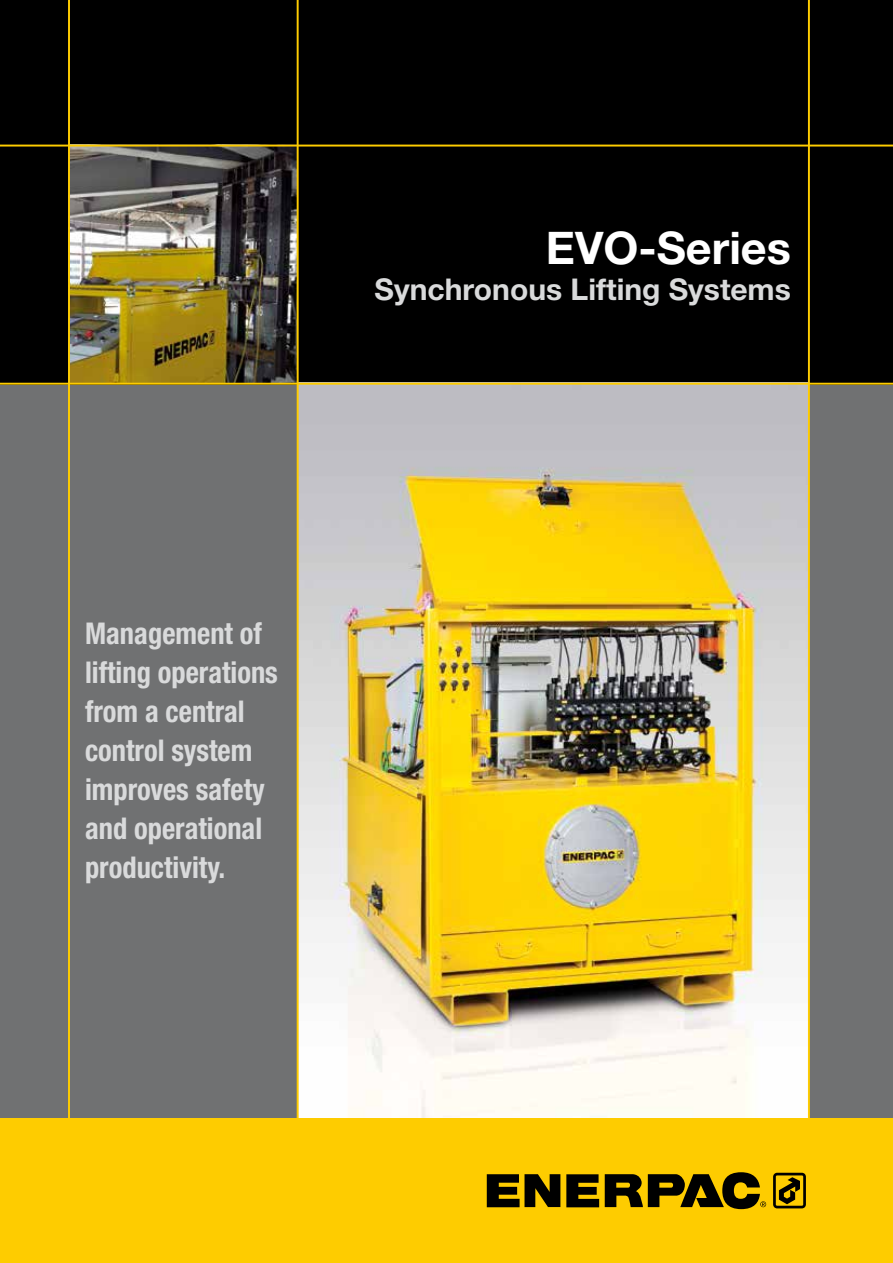
<style>
.page{position:relative;width:893px;height:1263px;background:#fff}
.page>*{position:absolute;margin:0;border:0;box-sizing:border-box;transform-origin:0 0}
.t1{font:700 45px "Helvetica Neue LTW1 G";color:#fff}
.t2{font:700 condensed 30px/39px "Helvetica Neue LTW1 G";color:#d9dadb;scale:.95 1}
.t3{font:700 30px "Helvetica Neue LTW1 G";color:#d9dadb}
</style>
<div class="page">
<div style="left:0;top:0;width:893px;height:404px;background:#000"></div>
<div style="left:0;top:385px;width:893px;height:733px;background:#707172"></div>
<img style="left:299px;top:385px;width:509px;height:733px">
<img style="left:70px;top:147px;width:227px;height:236px">
<hr style="left:297px;top:0;width:2px;height:1135px;background:#fecc00">
<hr style="left:68px;top:0;width:2px;height:1135px;background:#fecc00">
<hr style="left:0;top:383px;width:893px;height:2px;background:#fecc00">
<hr style="left:0;top:145px;width:893px;height:2px;background:#fecc00">
<div style="left:0;top:1118px;width:893px;height:145px;background:#fecc00"></div>
<svg style="left:773px;top:1173px;width:33px;height:35px"></svg>
<svg style="left:487px;top:1174px;width:73px;height:33px"></svg>
<svg style="left:566px;top:1174px;width:33px;height:33px"></svg>
<svg style="left:605px;top:1172px;width:161px;height:37px"></svg>
<hr style="left:808px;top:0;width:2px;height:1127px;background:#fecc00">
<h1 class="t1" style="left:546px;top:220px;width:246px">EVO-Series</h1>
<p class="t3" style="left:375px;top:271px;width:418px">Synchronous Lifting Systems</p>
<p class="t2" style="left:85px;top:614px;width:205px">Management of lifting operations from a central control system improves safety and operational productivity.</p>
</div>
